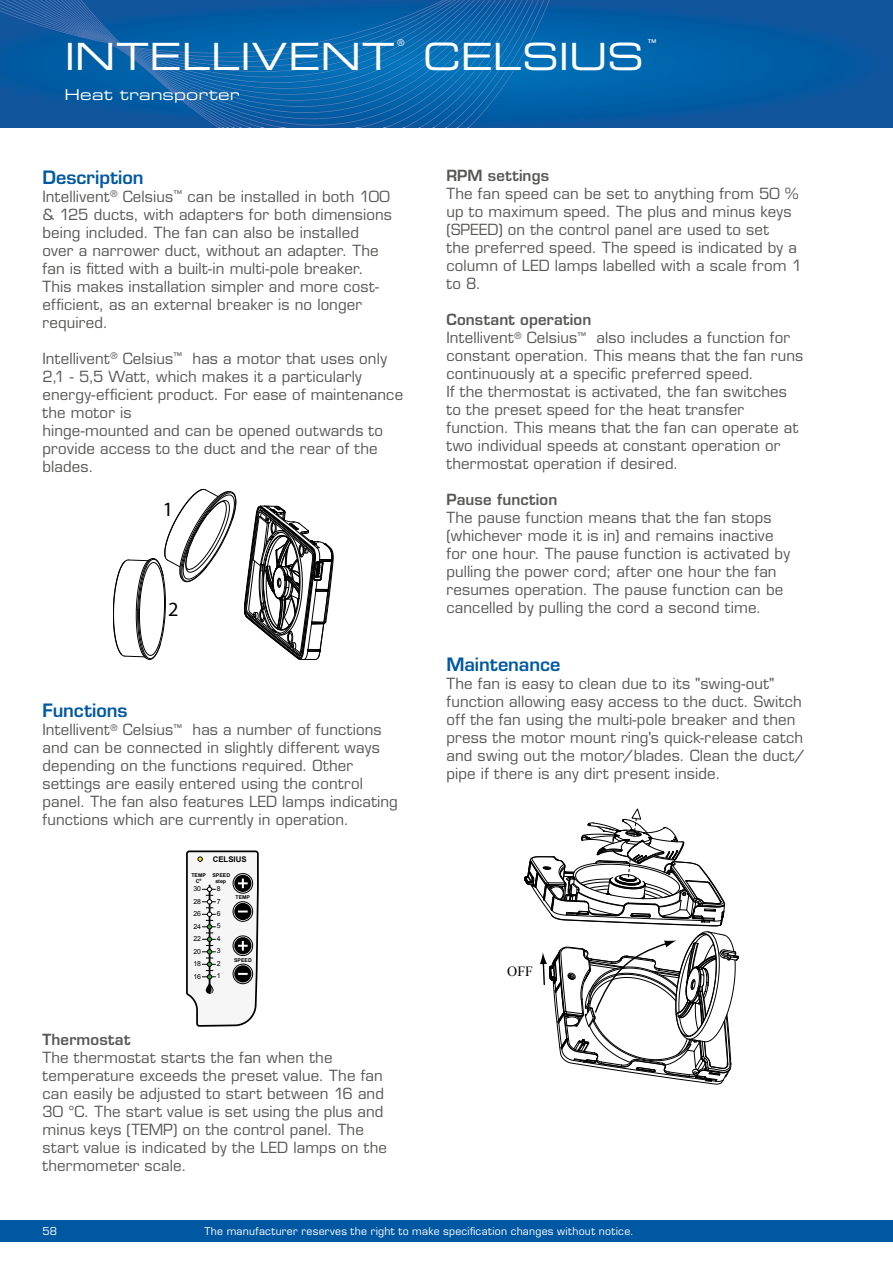
<style>
.page{position:relative;width:893px;height:1263px;background:#fff}
.page>*{position:absolute;margin:0;border:0;box-sizing:border-box;transform-origin:0 0}
.t1{font:37.5px "Eurostile LT Std Ex 2";letter-spacing:.005em;color:#fff}
.t2{font:20.25px "Myriad Pro";color:#000}
.t3{font:600 18px "Eurostile LT Std";color:#0058a2}
.t4{font:15px/18px "Eurostile LT Std";letter-spacing:.01em;color:#575756}
.t5{font:600 15px "Eurostile LT Std";letter-spacing:.01em;color:#575756}
.t6{font:15px "Eurostile LT Std Ex 2";letter-spacing:.015em;color:#fff}
.t7{font:14.1px "Times New Roman";color:#000}
.t8{font:10.5px "Eurostile LT Std";letter-spacing:.025em;color:#fff}
.t9{font:9px "Eurostile LT Std";color:#fff}
.t10{font:700 7.8px "Arial";color:#000}
.t11{font:6.9px "Arial";color:#000}
.t12{font:700 5.25px/6.3px "Arial";color:#000;text-align:center}
.s1{font-family:"Myriad Pro"}
.s2{font-weight:600}
</style>
<div class="page">
<div style="left:0;top:0;width:893px;height:128px;background:linear-gradient(to bottom,#075ba2,#075ba2)"></div>
<svg style="left:0;top:0;width:595px;height:128px"></svg>
<div style="left:0;top:1220px;width:893px;height:22px;background:#0058a2"></div>
<svg style="left:186px;top:850px;width:73px;height:177px"></svg>
<svg style="left:113px;top:489px;width:123px;height:171px"></svg>
<svg style="left:244px;top:506px;width:90px;height:154px"></svg>
<svg style="left:524px;top:808px;width:215px;height:276px"></svg>
<p class="t9" style="left:398px;top:37px;width:9px">®</p>
<h1 class="t1" style="left:423px;top:31px;width:223px">CELSIUS</h1>
<p class="t9" style="left:647px;top:37px;width:10px">™</p>
<h1 class="t1" style="left:64px;top:31px;width:331px">INTELLIVENT</h1>
<p class="t6" style="left:64px;top:85px;width:176px">Heat transporter</p>
<p class="t3" style="left:43px;top:166px;width:103px">Description</p>
<p class="t4" style="left:43px;top:187px;width:351px">Intellivent<sup>®</sup> Celsius<sup>™</sup> can be installed in both 100 &amp; 125 ducts, with adapters for both dimensions being included. The fan can also be installed over a narrower duct, without an adapter. The fan is fitted with a built-in multi-pole breaker.<br>This makes installation simpler and more cost&shy;efficient, as an external breaker is no longer required.</p>
<p class="t4" style="left:43px;top:349px;width:362px">Intellivent<sup>®</sup> Celsius<sup>™</sup> has a motor that uses only 2,1 - 5,5 Watt, which makes it a particularly energy-efficient product. For ease of maintenance the motor is<br>hinge-mounted and can be opened outwards to provide access to the duct and the rear of the blades.</p>
<h2 class="t2" style="left:163px;top:496px;width:12px">1</h2>
<h2 class="t2" style="left:168px;top:596px;width:12px">2</h2>
<p class="t3" style="left:43px;top:699px;width:87px">Functions</p>
<p class="t4" style="left:43px;top:721px;width:357px">Intellivent<sup>®</sup> Celsius<sup>™</sup> has a number of functions and can be connected in slightly different ways depending on the functions required. Other settings are easily entered using the control panel. The fan also features LED lamps indicating functions which are currently in operation.</p>
<p class="t10" style="left:213px;top:854px;width:35px">CELSIUS</p>
<p class="t12" style="left:191px;top:872px;width:16px">TEMP<br>C<span class="s1">0</span></p>
<p class="t12" style="left:212px;top:872px;width:19px">SPEED step</p>
<p class="t11" style="left:217px;top:884px;width:5px">8</p>
<p class="t11" style="left:193px;top:884px;width:9px">30</p>
<p class="t11" style="left:193px;top:897px;width:9px">28</p>
<p class="t11" style="left:217px;top:896px;width:5px">7</p>
<p class="t12" style="left:236px;top:895px;width:16px">TEMP</p>
<p class="t11" style="left:193px;top:909px;width:9px">26</p>
<p class="t11" style="left:217px;top:909px;width:5px">6</p>
<p class="t11" style="left:193px;top:922px;width:9px">24</p>
<p class="t11" style="left:217px;top:921px;width:5px">5</p>
<p class="t11" style="left:193px;top:934px;width:9px">22</p>
<p class="t11" style="left:217px;top:934px;width:5px">4</p>
<p class="t11" style="left:193px;top:947px;width:9px">20</p>
<p class="t11" style="left:217px;top:946px;width:5px">3</p>
<p class="t11" style="left:193px;top:959px;width:9px">18</p>
<p class="t11" style="left:217px;top:959px;width:5px">2</p>
<p class="t12" style="left:234px;top:957px;width:19px">SPEED</p>
<p class="t11" style="left:193px;top:972px;width:9px">16</p>
<p class="t11" style="left:217px;top:971px;width:5px">1</p>
<p class="t5" style="left:43px;top:1030px;width:89px">Thermostat</p>
<p class="t4" style="left:43px;top:1048px;width:346px">The thermostat starts the fan when the temperature exceeds the preset value. The fan can easily be adjusted to start between 16 and 30 °C. The start value is set using the plus and minus keys (TEMP) on the control panel. The start value is indicated by the LED lamps on the thermometer scale.</p>
<p class="t5" style="left:446px;top:166px;width:104px">RPM settings</p>
<p class="t4" style="left:446px;top:185px;width:357px">The fan speed can be set to anything from 50 % up to maximum speed. The plus and minus keys (SPEED) on the control panel are used to set<br>the preferred speed. The speed is indicated by a column of LED lamps labelled with a scale from 1 to 8.</p>
<p class="t4" style="left:446px;top:311px;width:358px"><span class="s2">Constant operation<br></span>Intellivent<sup>®</sup> Celsius<sup>™</sup> also includes a function for constant operation. This means that the fan runs continuously at a specific preferred speed.<br>If the thermostat is activated, the fan switches to the preset speed for the heat transfer function. This means that the fan can operate at two individual speeds at constant operation or thermostat operation if desired.</p>
<p class="t5" style="left:446px;top:490px;width:112px">Pause function</p>
<p class="t4" style="left:446px;top:509px;width:345px">The pause function means that the fan stops (whichever mode it is in) and remains inactive for one hour. The pause function is activated by pulling the power cord; after one hour the fan resumes operation. The pause function can be cancelled by pulling the cord a second time.</p>
<p class="t3" style="left:446px;top:653px;width:115px">Maintenance</p>
<p class="t4" style="left:446px;top:675px;width:360px">The fan is easy to clean due to its "swing-out" function allowing easy access to the duct. Switch off the fan using the multi-pole breaker and then press the motor mount ring's quick-release catch and swing out the motor/blades. Clean the duct/ pipe if there is any dirt present inside.</p>
<p class="t7" style="left:507px;top:961px;width:27px">OFF</p>
<p class="t8" style="left:43px;top:1225px;width:16px">58</p>
<p class="t8" style="left:205px;top:1225px;width:431px">The manufacturer reserves the right to make specification changes without notice.</p>
</div>
